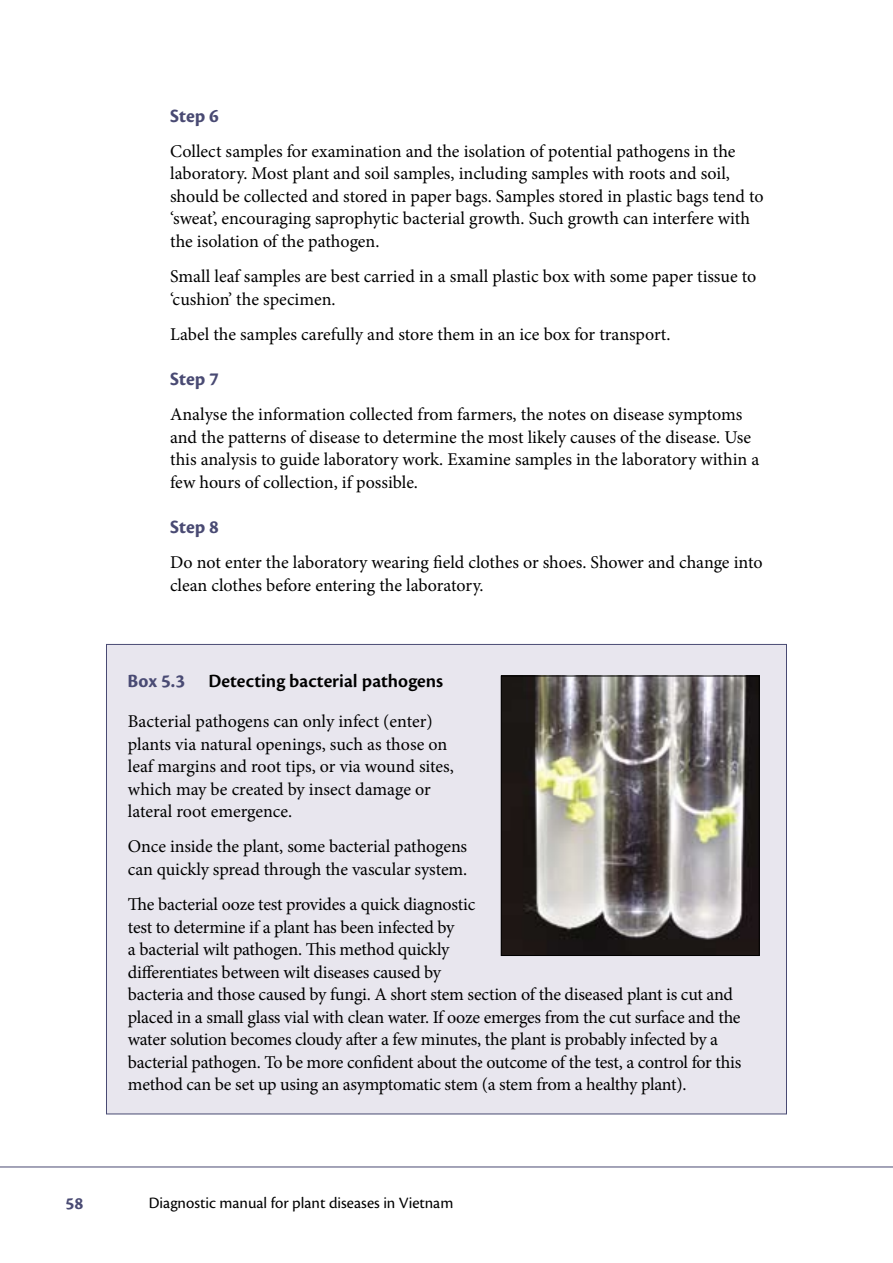
<style>
.page{position:relative;width:893px;height:1263px;background:#fff}
.page>*{position:absolute;margin:0;border:0;box-sizing:border-box;transform-origin:0 0}
.t1{font:600 19.5px "Cronos Pro";color:#000}
.t2{font:700 19.5px "Cronos Pro";color:#494a73}
.t3{font:18px/22.5px "Minion Pro";letter-spacing:-.005em;color:#000}
.t4{font:700 18px "Cronos Pro";color:#494a73}
.t5{font:16.5px "Cronos Pro";color:#000}
.s1{font-weight:700;color:#494a73}
</style>
<div class="page">
<hr style="left:0;top:1167px;width:893px;height:1px;background:#494a73">
<hr style="left:892px;top:0;width:1px;height:383px;background:#e8e6ee">
<div style="left:106px;top:644px;width:681px;height:470px;background:#e8e6ee;border:1px solid #494a73"></div>
<img style="left:503px;top:678px;width:254px;height:276px">
<div style="left:501px;top:676px;width:258px;height:280px;border:1px solid #000"></div>
<p class="t2" style="left:170px;top:104px;width:50px">Step 6</p>
<p class="t3" style="left:170px;top:140px;width:595px">Collect samples for examination and the isolation of potential pathogens in the laboratory. Most plant and soil samples, including samples with roots and soil, should be collected and stored in paper bags. Samples stored in plastic bags tend to ‘sweat’, encouraging saprophytic bacterial growth. Such growth can interfere with the isolation of the pathogen.</p>
<p class="t3" style="left:170px;top:265px;width:588px">Small leaf samples are best carried in a small plastic box with some paper tissue to ‘cushion’ the specimen.</p>
<p class="t3" style="left:170px;top:323px;width:502px">Label the samples carefully and store them in an ice box for transport.</p>
<p class="t2" style="left:170px;top:368px;width:50px">Step 7</p>
<p class="t3" style="left:170px;top:403px;width:591px">Analyse the information collected from farmers, the notes on disease symptoms and the patterns of disease to determine the most likely causes of the disease. Use this analysis to guide laboratory work. Examine samples in the laboratory within a few hours of collection, if possible.</p>
<p class="t2" style="left:170px;top:516px;width:50px">Step 8</p>
<p class="t3" style="left:170px;top:551px;width:594px">Do not enter the laboratory wearing field clothes or shoes. Shower and change into clean clothes before entering the laboratory.</p>
<p class="t1" style="left:128px;top:669px;width:317px"><span class="s1">Box 5.3</span> Detecting bacterial pathogens</p>
<p class="t3" style="left:128px;top:710px;width:328px">Bacterial pathogens can only infect (enter) plants via natural openings, such as those on leaf margins and root tips, or via wound sites, which may be created by insect damage or lateral root emergence.</p>
<p class="t3" style="left:128px;top:835px;width:341px">Once inside the plant, some bacterial pathogens can quickly spread through the vascular system.</p>
<p class="t3" style="left:128px;top:893px;width:615px">The bacterial ooze test provides a quick diagnostic<br>test to determine if a plant has been infected by<br>a bacterial wilt pathogen. This method quickly<br>differentiates between wilt diseases caused by<br>bacteria and those caused by fungi. A short stem section of the diseased plant is cut and placed in a small glass vial with clean water. If ooze emerges from the cut surface and the water solution becomes cloudy after a few minutes, the plant is probably infected by a bacterial pathogen. To be more confident about the outcome of the test, a control for this method can be set up using an asymptomatic stem (a stem from a healthy plant).</p>
<p class="t4" style="left:65px;top:1193px;width:19px">58</p>
<p class="t5" style="left:149px;top:1193px;width:306px">Diagnostic manual for plant diseases in Vietnam</p>
</div>
